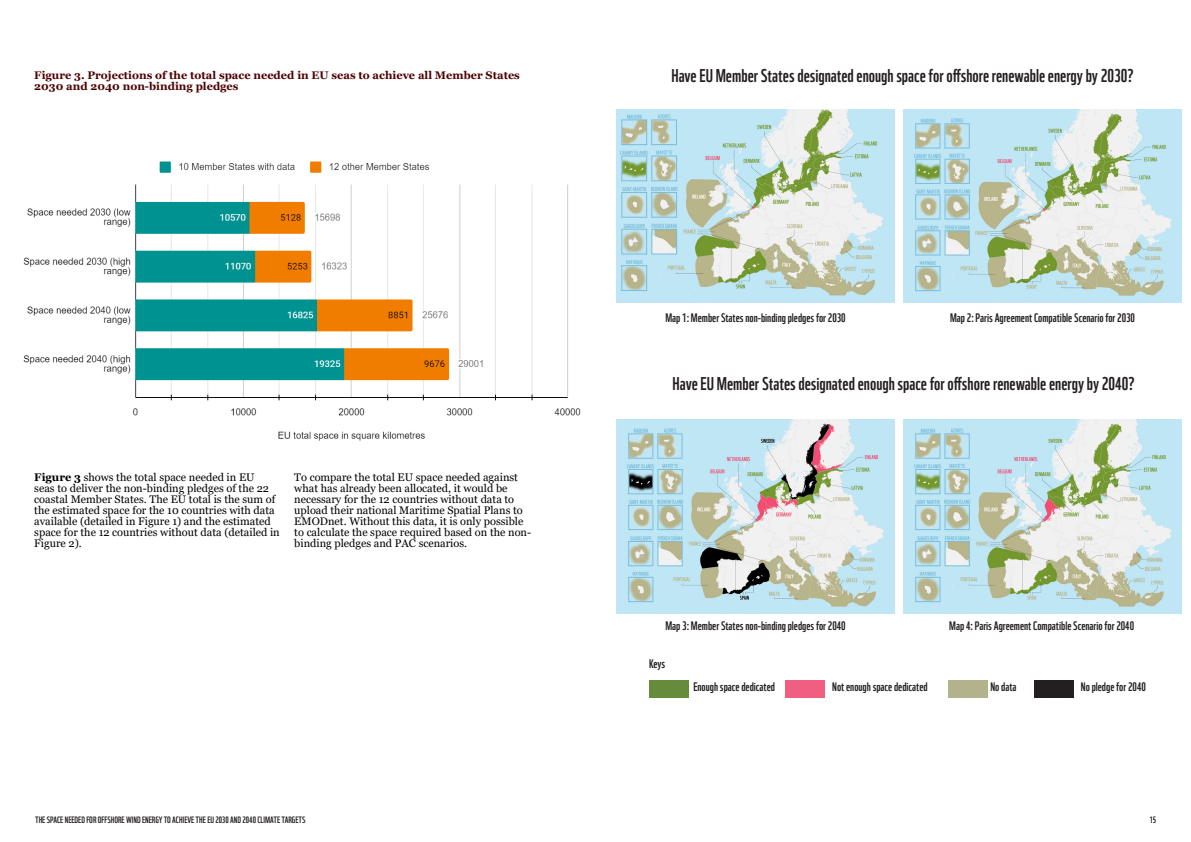
<style>
.page{position:relative;width:1191px;height:842px;background:#fff}
.page>*{position:absolute;margin:0;border:0;box-sizing:border-box;transform-origin:0 0}
.Copyright_Credit{font:18px "WWF";color:#231f20}
.Copyright_Credit-2{font:12px "WWF";color:#231f20}
.Bodycopy{font:11px/11px "Georgia";color:#000001}
.Subhead{font:700 11px/11px "Georgia";color:#4d0202}
.t1{font:9px "WWF";color:#231f20}
.s1{font-weight:700}
</style>
<div class="page">
<img style="left:23px;top:161px;width:558px;height:280px">
<img style="left:617px;top:109px;width:277px;height:194px">
<img style="left:903px;top:109px;width:278px;height:194px">
<img style="left:617px;top:420px;width:277px;height:193px">
<img style="left:903px;top:420px;width:278px;height:193px">
<div style="left:649px;top:680px;width:40px;height:18px;background:#668b3b"></div>
<div style="left:785px;top:680px;width:40px;height:18px;background:#f05f81"></div>
<div style="left:1034px;top:680px;width:40px;height:18px;background:#231f20"></div>
<div style="left:948px;top:680px;width:39px;height:18px;background:#b2b38d"></div>
<p class="Subhead" style="left:34px;top:70px;width:487px">Figure 3. Projections of the total space needed in EU seas to achieve all Member States<br>2030 and 2040 non-binding pledges</p>
<p class="Bodycopy" style="left:34px;top:472px;width:247px"><span class="s1">Figure 3</span> shows the total space needed in EU<br>seas to deliver the non-binding pledges of the 22 coastal Member States. The EU total is the sum of the estimated space for the 10 countries with data available (detailed in Figure 1) and the estimated space for the 12 countries without data (detailed in Figure 2).</p>
<p class="Bodycopy" style="left:294px;top:472px;width:238px">To compare the total EU space needed against what has already been allocated, it would be necessary for the 12 countries without data to upload their national Maritime Spatial Plans to EMODnet. Without this data, it is only possible to calculate the space required based on the non&shy;binding pledges and PAC scenarios.</p>
<p class="Copyright_Credit" style="left:671px;top:63px;width:464px">Have EU Member States designated enough space for offshore renewable energy by 2030?</p>
<p class="Copyright_Credit-2" style="left:665px;top:310px;width:182px">Map 1: Member States non-binding pledges for 2030</p>
<p class="Copyright_Credit-2" style="left:950px;top:310px;width:186px">Map 2: Paris Agreement Compatible Scenario for 2030</p>
<p class="Copyright_Credit" style="left:672px;top:372px;width:464px">Have EU Member States designated enough space for offshore renewable energy by 2040?</p>
<p class="Copyright_Credit-2" style="left:665px;top:618px;width:182px">Map 3: Member States non-binding pledges for 2040</p>
<p class="Copyright_Credit-2" style="left:949px;top:618px;width:186px">Map 4: Paris Agreement Compatible Scenario for 2040</p>
<p class="Copyright_Credit-2" style="left:649px;top:655px;width:18px">Keys</p>
<p class="Copyright_Credit-2" style="left:693px;top:679px;width:83px">Enough space dedicated</p>
<p class="Copyright_Credit-2" style="left:832px;top:679px;width:97px">Not enough space dedicated</p>
<p class="Copyright_Credit-2" style="left:990px;top:679px;width:28px">No data</p>
<p class="Copyright_Credit-2" style="left:1080px;top:679px;width:67px">No pledge for 2040</p>
<p class="t1" style="left:35px;top:814px;width:272px">THE SPACE NEEDED FOR OFFSHORE WIND ENERGY TO ACHIEVE THE EU 2030 AND 2040 CLIMATE TARGETS</p>
<p class="t1" style="left:1149px;top:814px;width:8px">15</p>
</div>
